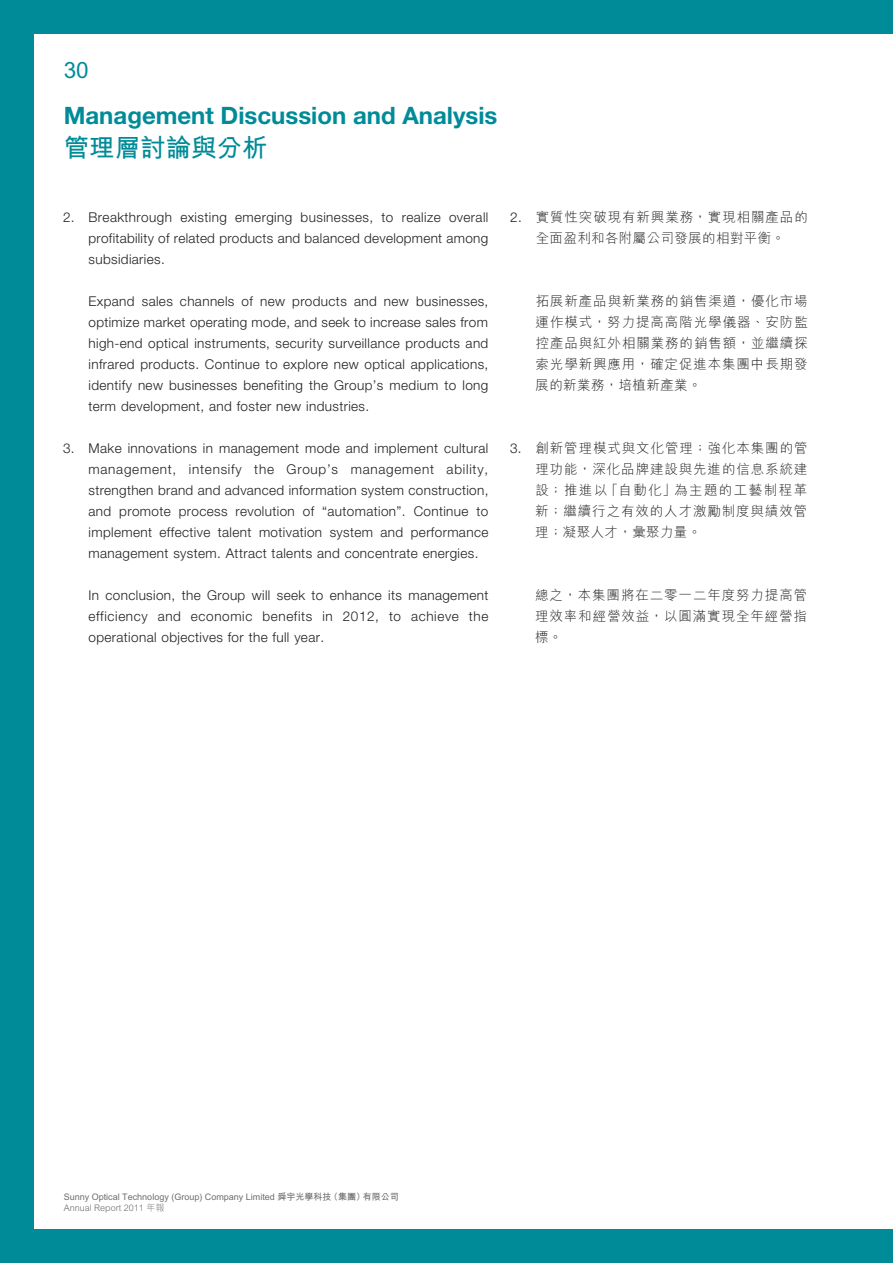
<style>
.page{position:relative;width:893px;height:1263px;background:#008b98}
.page>*{position:absolute;margin:0;border:0;box-sizing:border-box;transform-origin:0 0}
.t1{font:700 25.5px "M Hei HK";color:#008b98}
.t2{font:700 24px "Helvetica Neue LT Std";color:#008b98}
.t3{font:700 22.5px "M Hei HK";color:#008b98}
.t4{font:300 13.5px/21px "Helvetica Neue LT Std";letter-spacing:.03em;color:#231f20;text-align:justify}
.t5{font:300 13.5px/21px "M Hei HK";letter-spacing:.065em;color:#231f20;text-align:justify}
.t6{font:300 13.5px/21px "M Hei HK";letter-spacing:.045em;color:#231f20;text-align:center}
.t7{font:700 9px "M Hei HK";color:#6c6d70}
.t8{font:300 9px "M Hei HK";color:#6c6d70}
.s1{font-family:"Helvetica Neue LT Std"}
</style>
<div class="page">
<div style="left:34px;top:34px;width:859px;height:1195px;background:#fff"></div>
<h3 class="t3" style="left:64px;top:53px;width:27px">30</h3>
<h2 class="t2" style="left:64px;top:101px;width:435px">Management Discussion and Analysis</h2>
<h1 class="t1" style="left:64px;top:129px;width:205px">管理層討論與分析</h1>
<p class="t4" style="left:89px;top:207px;width:401px;text-indent:-26px">2. Breakthrough existing emerging businesses, to realize overall profitability of related products and balanced development among subsidiaries.</p>
<p class="t4" style="left:89px;top:291px;width:401px">Expand sales channels of new products and new businesses, optimize market operating mode, and seek to increase sales from high-end optical instruments, security surveillance products and infrared products. Continue to explore new optical applications, identify new businesses benefiting the Group’s medium to long term development, and foster new industries.</p>
<p class="t4" style="left:89px;top:438px;width:401px;text-indent:-26px">3. Make innovations in management mode and implement cultural management, intensify the Group’s management ability, strengthen brand and advanced information system construction, and promote process revolution of “automation”. Continue to implement effective talent motivation system and performance management system. Attract talents and concentrate energies.</p>
<p class="t4" style="left:89px;top:585px;width:401px">In conclusion, the Group will seek to enhance its management efficiency and economic benefits in 2012, to achieve the operational objectives for the full year.</p>
<p class="t6" style="left:510px;top:206px;width:299px"><span class="s1">2.</span> 實質性突破現有新興業務，實現相關產品的全面盈利和各附屬公司發展的相對平衡。</p>
<p class="t5" style="left:535px;top:290px;width:274px">拓展新產品與新業務的銷售渠道，優化市場運作模式，努力提高高階光學儀器、安防監控產品與紅外相關業務的銷售額，並繼續探索光學新興應用，確定促進本集團中長期發展的新業務，培植新產業。</p>
<p class="t5" style="left:535px;top:437px;width:274px;text-indent:-25px"><span class="s1">3.</span> 創新管理模式與文化管理；強化本集團的管理功能，深化品牌建設與先進的信息系統建設；推進以「自動化」為主題的工藝制程革新；繼續行之有效的人才激勵制度與績效管理；凝聚人才，彙聚力量。</p>
<p class="t5" style="left:535px;top:584px;width:274px">總之，本集團將在二零一二年度努力提高管理效率和經營效益，以圓滿實現全年經營指標。</p>
<p class="t7" style="left:64px;top:1190px;width:337px">Sunny Optical Technology (Group) Company Limited 舜宇光學科技（集團）有限公司</p>
<p class="t8" style="left:64px;top:1201px;width:102px">Annual Report 2011 年報</p>
</div>
